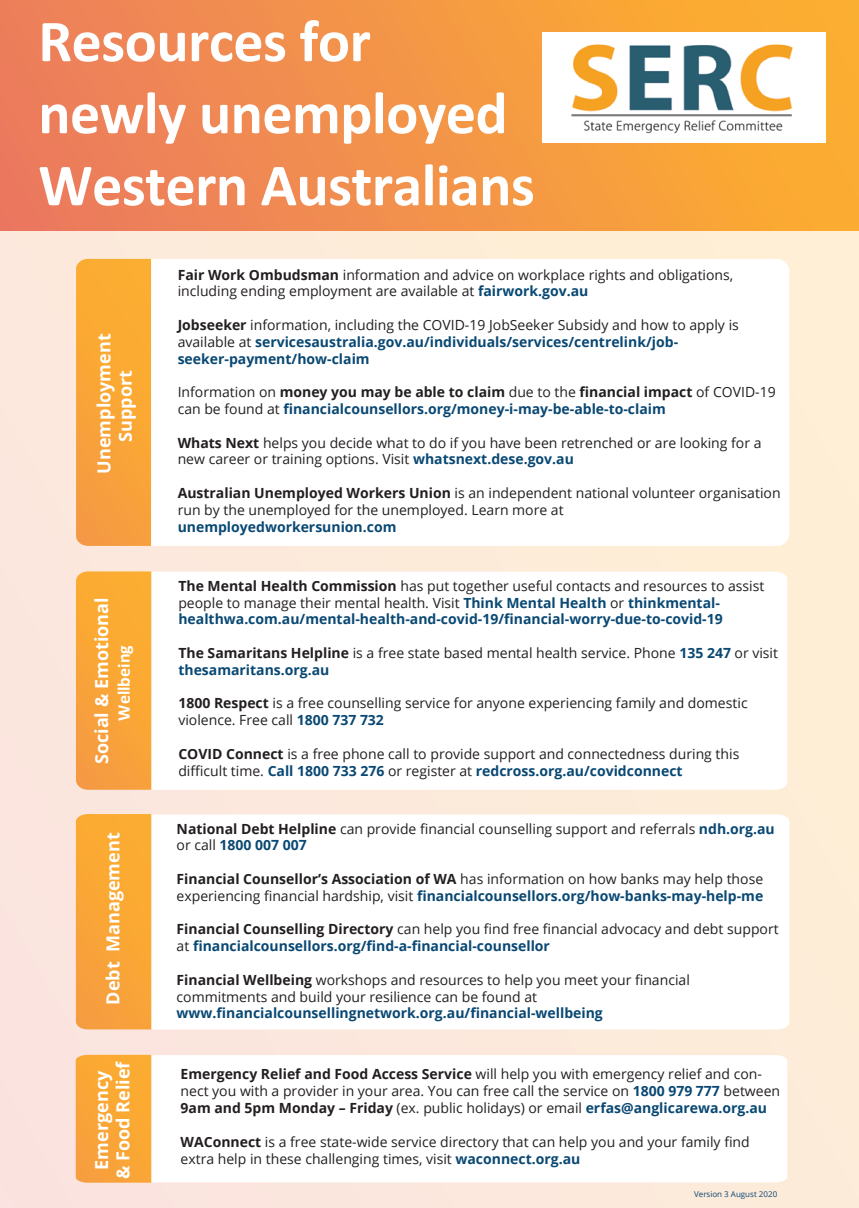
<style>
.page{position:relative;width:859px;height:1208px;background:#fff}
.page>*{position:absolute;margin:0;border:0;box-sizing:border-box;transform-origin:0 0}
.t1{font:700 60px/72px "Calibri";letter-spacing:-.01em;color:#fff}
.t2{font:700 18px/21.6px "Open Sans";color:#fff;text-align:center}
.t3{font:700 18px "Calibri";color:#fff}
.t4{font:14px/16.8px "Open Sans";color:#231f20}
.t5{font:700 14px/16.8px "Open Sans";color:#094873}
.t6{font:8px "Open Sans";color:#094773}
.s1{font-weight:700}
.s2{font-weight:700;color:#094873}
.s3{color:#231f20}
.s4{font-weight:400;color:#231f20}
</style>
<div class="page">
<div style="left:0;top:230px;width:859px;height:978px;background:#fceadb"></div>
<div style="left:0;top:0;width:859px;height:230px;background:linear-gradient(to right,#eb7b5f,#fcb02f)"></div>
<svg style="left:151px;top:571px;width:636px;height:219px"></svg>
<div style="left:76px;top:259px;width:713px;height:287px;background:#fff;border-radius:12px"></div>
<svg style="left:151px;top:814px;width:638px;height:215px"></svg>
<svg style="left:151px;top:1055px;width:636px;height:127px"></svg>
<svg style="left:76px;top:259px;width:75px;height:287px;background:#f9a638"></svg>
<svg style="left:76px;top:571px;width:75px;height:219px;background:#f9a637"></svg>
<svg style="left:76px;top:814px;width:75px;height:215px;background:#f9a636"></svg>
<div style="left:76px;top:1054px;width:75px;height:128px;background:#f9a635"></div>
<img style="left:543px;top:32px;width:283px;height:111px">
<h1 class="t1" style="left:38px;top:4px;width:498px">Resources for<br>newly unemployed<br>Western Australians</h1>
<p class="t2" style="left:93px;top:473px;width:141px;rotate:-90deg">Unemployment<br>Support</p>
<p class="t2" style="left:90px;top:764px;width:168px;rotate:-90deg">Social &amp; Emotional</p>
<p class="t3" style="left:111px;top:721px;width:77px;rotate:-90deg">Wellbeing</p>
<p class="t2" style="left:102px;top:1004px;width:173px;rotate:-90deg">Debt Management</p>
<p class="t4" style="left:178px;top:266px;width:557px"><span class="s1">Fair Work Ombudsman</span> information and advice on workplace rights and obligations, including ending employment are available at <span class="s2">fairwork.gov.au</span></p>
<p class="t5" style="left:178px;top:316px;width:563px"><span class="s3">Jobseeker</span> <span class="s4">information, including the COVID-19 JobSeeker Subsidy and how to apply is available at</span> servicesaustralia.gov.au/individuals/services/centrelink/job&shy;seeker-payment/how-claim</p>
<p class="t5" style="left:178px;top:383px;width:599px"><span class="s4">Information on</span> <span class="s3">money you may be able to claim</span> <span class="s4">due to the</span> <span class="s3">financial impact</span> <span class="s4">of COVID-19 can be found at</span> financialcounsellors.org/money-i-may-be-able-to-claim</p>
<p class="t4" style="left:178px;top:434px;width:585px"><span class="s1">Whats Next</span> helps you decide what to do if you have been retrenched or are looking for a new career or training options. Visit <span class="s2">whatsnext.dese.gov.au</span></p>
<p class="t4" style="left:178px;top:484px;width:604px"><span class="s1">Australian Unemployed Workers Union</span> is an independent national volunteer organisation run by the unemployed for the unemployed. Learn more at</p>
<p class="t5" style="left:178px;top:518px;width:220px">unemployedworkersunion.com</p>
<p class="t5" style="left:178px;top:577px;width:587px"><span class="s3">The Mental Health Commission</span> <span class="s4">has put together useful contacts and resources to assist people to manage their mental health. Visit</span> Think Mental Health <span class="s4">or</span> thinkmental&shy;healthwa.com.au/mental-health-and-covid-19/financial-worry-due-to-covid-19</p>
<p class="t4" style="left:178px;top:644px;width:601px"><span class="s1">The Samaritans Helpline</span> is a free state based mental health service. Phone <span class="s2">135 247</span> or visit <span class="s2">thesamaritans.org.au</span></p>
<p class="t4" style="left:178px;top:694px;width:571px"><span class="s1">1800 Respect</span> is a free counselling service for anyone experiencing family and domestic violence. Free call <span class="s2">1800 737 732</span></p>
<p class="t4" style="left:178px;top:745px;width:562px"><span class="s1">COVID Connect</span> is a free phone call to provide support and connectedness during this difficult time. <span class="s2">Call 1800 733 276</span> or register at <span class="s2">redcross.org.au/covidconnect</span></p>
<p class="t4" style="left:177px;top:819px;width:600px"><span class="s1">National Debt Helpline</span> can provide financial counselling support and referrals <span class="s2">ndh.org.au </span>or call <span class="s2">1800 007 007</span></p>
<p class="t4" style="left:177px;top:870px;width:588px"><span class="s1">Financial Counsellor’s Association of WA</span> has information on how banks may help those experiencing financial hardship, visit <span class="s2">financialcounsellors.org/how-banks-may-help-me</span></p>
<p class="t5" style="left:177px;top:920px;width:604px"><span class="s3">Financial Counselling Directory</span> <span class="s4">can help you find free financial advocacy and debt support at</span> financialcounsellors.org/find-a-financial-counsellor</p>
<p class="t4" style="left:177px;top:971px;width:515px"><span class="s1">Financial Wellbeing</span> workshops and resources to help you meet your financial commitments and build your resilience can be found at</p>
<p class="t5" style="left:177px;top:1004px;width:428px">www.financialcounsellingnetwork.org.au/financial-wellbeing</p>
<p class="t2" style="left:90px;top:1179px;width:120px;rotate:-90deg">Emergency<br>&amp; Food Relief</p>
<p class="t4" style="left:181px;top:1065px;width:601px"><span class="s1">Emergency Relief and Food Access Service</span> will help you with emergency relief and con&shy;nect you with a provider in your area. You can free call the service on <span class="s2">1800 979 777</span> between<br><span class="s1">9am and 5pm Monday – Friday</span> (ex. public holidays) or email <span class="s2">erfas@anglicarewa.org.au</span></p>
<p class="t4" style="left:181px;top:1132px;width:571px"><span class="s1">WAConnect</span> is a free state-wide service directory that can help you and your family find extra help in these challenging times, visit <span class="s2">waconnect.org.au</span></p>
<p class="t6" style="left:694px;top:1188px;width:85px">Version 3 August 2020</p>
</div>
